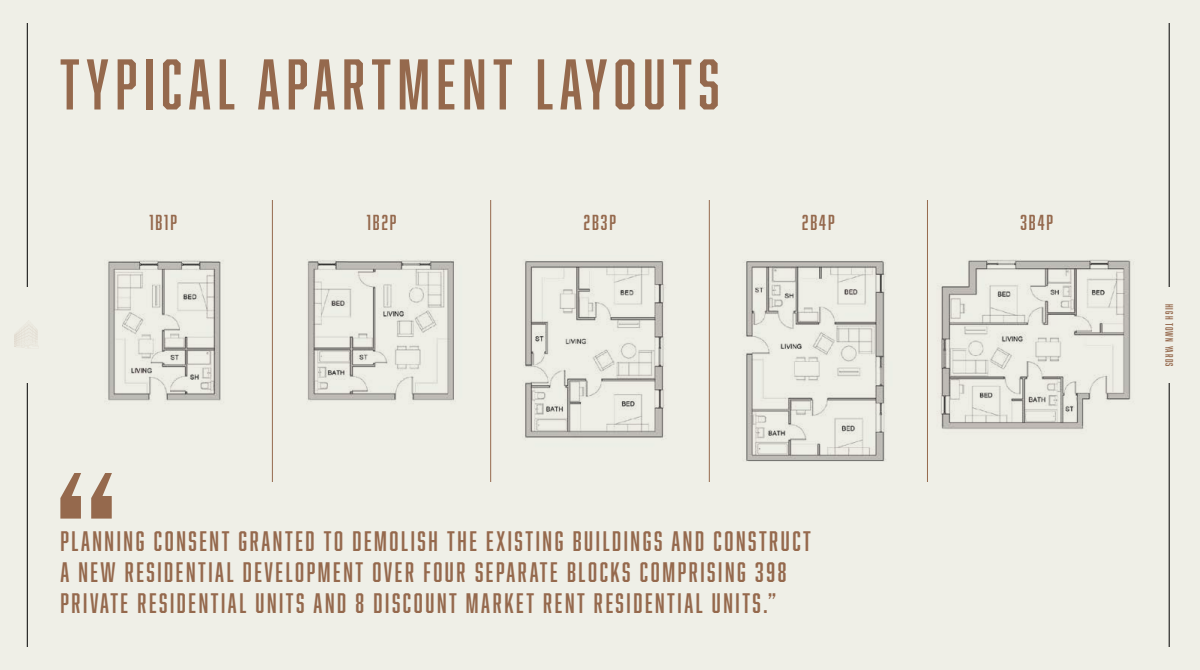
<style>
.page{position:relative;width:1200px;height:670px;background:#efefe7}
.page>*{position:absolute;margin:0;border:0;box-sizing:border-box;transform-origin:0 0}
.t1{font:66px "Abolition";letter-spacing:.1em;color:#95694d}
.t2{font:26px/31.2px "Abolition";letter-spacing:.1em;color:#95694d}
.t3{font:20px "Abolition";letter-spacing:.1em;color:#95694d}
.t4{font:10px "Abolition";letter-spacing:.11em;color:#95694d}
</style>
<div class="page">
<hr style="left:1169px;top:383px;width:1px;height:264px;background:#000">
<hr style="left:1169px;top:23px;width:1px;height:264px;background:#000">
<hr style="left:27px;top:383px;width:1px;height:264px;background:#000">
<hr style="left:27px;top:23px;width:1px;height:264px;background:#000">
<svg style="left:14px;top:324px;width:24px;height:24px"></svg>
<img style="left:108px;top:260px;width:113px;height:141px">
<img style="left:307px;top:259px;width:147px;height:142px">
<img style="left:525px;top:261px;width:141px;height:177px">
<img style="left:746px;top:260px;width:140px;height:202px">
<img style="left:940px;top:259px;width:191px;height:170px">
<svg style="left:60px;top:473px;width:52px;height:46px"></svg>
<hr style="left:272px;top:200px;width:1px;height:282px;background:#95694d">
<hr style="left:491px;top:200px;width:1px;height:282px;background:#95694d">
<hr style="left:709px;top:200px;width:1px;height:282px;background:#95694d">
<hr style="left:927px;top:200px;width:1px;height:282px;background:#95694d">
<h1 class="t1" style="left:60px;top:46px;width:661px">TYPICAL APARTMENT LAYOUTS</h1>
<p class="t3" style="left:149px;top:211px;width:29px">1B1P</p>
<p class="t3" style="left:367px;top:211px;width:31px">1B2P</p>
<p class="t3" style="left:584px;top:211px;width:34px">2B3P</p>
<p class="t3" style="left:802px;top:211px;width:34px">2B4P</p>
<p class="t3" style="left:1020px;top:211px;width:34px">3B4P</p>
<p class="t2" style="left:60px;top:525px;width:752px">PLANNING CONSENT GRANTED TO DEMOLISH THE EXISTING BUILDINGS AND CONSTRUCT<br>A NEW RESIDENTIAL DEVELOPMENT OVER FOUR SEPARATE BLOCKS COMPRISING 398<br>PRIVATE RESIDENTIAL UNITS AND 8 DISCOUNT MARKET RENT RESIDENTIAL UNITS.”</p>
<p class="t4" style="left:1175px;top:304px;width:64px;rotate:90deg">HIGH TOWN YARDS</p>
</div>
